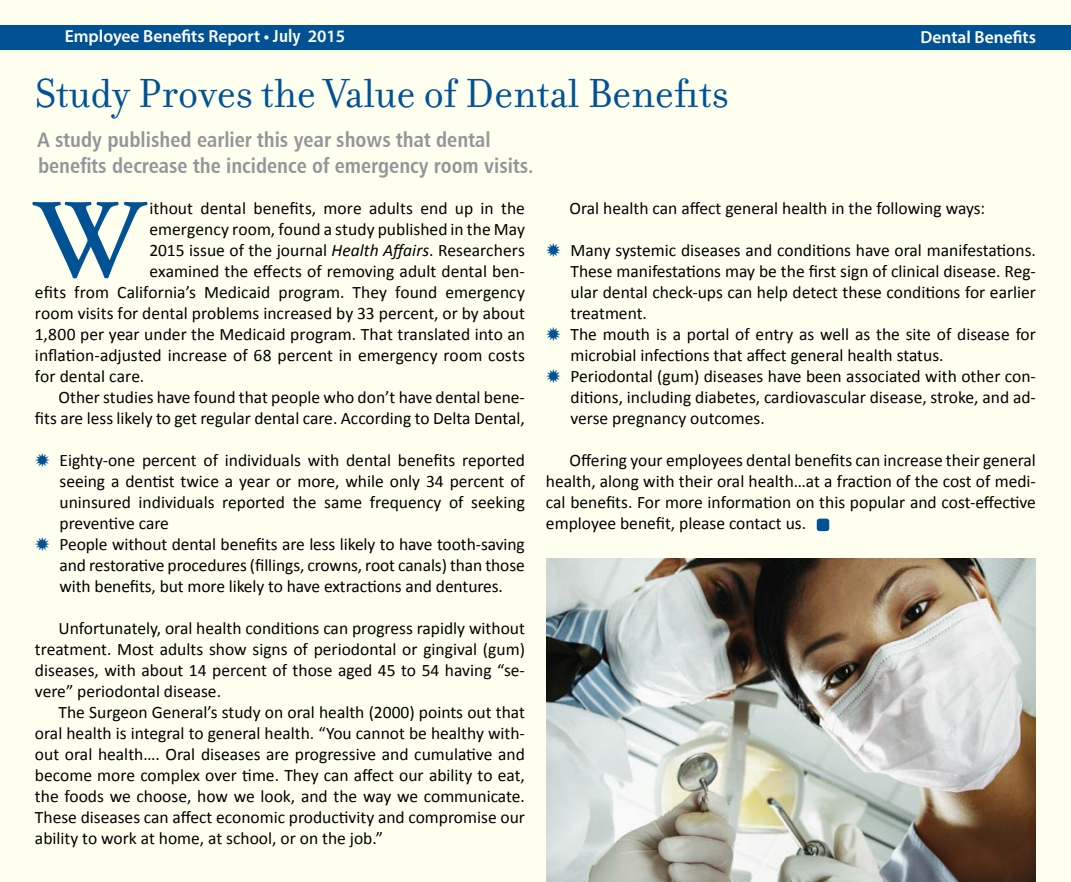
<style>
.page{position:relative;width:1071px;height:882px;background:#fff}
.page>*{position:absolute;margin:0;border:0;box-sizing:border-box;transform-origin:0 0}
.t1{font:600 112.52px "Adobe Garamond Pro";color:#005295}
.t2{font:43.75px "Filosofia";color:#005295}
.t3{font:21px/25.2px "Humanist 777 BT Bold Condensed B";color:#939598}
.t4{font:17.5px/21px "Calibri";color:#000;text-align:justify}
.t5{font:600 17.5px "Myriad Pro";color:#fff}
.s1{font-family:"Humanist 777 BT Bold Condensed B";font-weight:400}
.s2{font-style:italic}
</style>
<div class="page">
<div style="left:1px;top:1px;width:1070px;height:881px;background:#fffff0"></div>
<div style="left:0;top:25px;width:1071px;height:24px;background:#005295"></div>
<div style="left:817px;top:519px;width:12px;height:12px;background:#005295;border-radius:3px"></div>
<img style="left:546px;top:558px;width:490px;height:324px">
<p class="t5" style="left:65px;top:25px;width:282px">Employee Benefits Report • <span class="s1">July</span> 2015</p>
<p class="t5" style="left:920px;top:26px;width:117px">Dental Benefits</p>
<h2 class="t2" style="left:35px;top:69px;width:696px">Study Proves the Value of Dental Benefits</h2>
<p class="t3" style="left:37px;top:127px;width:498px">A study published earlier this year shows that dental benefits decrease the incidence of emergency room visits.</p>
<h1 class="t1" style="left:35px;top:176px;width:108px">W</h1>
<p class="t4" style="left:149px;top:197px;width:377px">ithout dental benefits, more adults end up in the</p>
<p class="t4" style="left:570px;top:197px;width:417px">Oral health can affect general health in the following ways:</p>
<p class="t4" style="left:570px;top:239px;width:467px;text-align:left">Many systemic diseases and conditions have oral manifestations.<br>These manifestations may be the first sign of clinical disease. Reg&shy;ular dental check-ups can help detect these conditions for earlier treatment.<br>The mouth is a portal of entry as well as the site of disease for microbial infections that affect general health status.<br>Periodontal (gum) diseases have been associated with other con&shy;ditions, including diabetes, cardiovascular disease, stroke, and ad&shy;verse pregnancy outcomes.</p>
<p class="t4" style="left:546px;top:449px;width:491px;text-indent:24px">Offering your employees dental benefits can increase their general health, along with their oral health…at a fraction of the cost of medi&shy;cal benefits. For more information on this popular and cost-effective employee benefit, please contact us.</p>
<p class="t4" style="left:149px;top:218px;width:377px">emergency room, found a study published in the May</p>
<p class="t4" style="left:149px;top:239px;width:377px">2015 issue of the journal <span class="s2">Health Affairs</span>. Researchers</p>
<p class="t4" style="left:149px;top:260px;width:377px">examined the effects of removing adult dental ben-</p>
<p class="t4" style="left:35px;top:281px;width:492px">efits from California’s Medicaid program. They found emergency</p>
<p class="t4" style="left:35px;top:302px;width:491px">room visits for dental problems increased by 33 percent, or by about</p>
<p class="t4" style="left:35px;top:323px;width:491px">1,800 per year under the Medicaid program. That translated into an</p>
<p class="t4" style="left:35px;top:344px;width:491px">inflation-adjusted increase of 68 percent in emergency room costs</p>
<p class="t4" style="left:35px;top:365px;width:111px">for dental care.</p>
<p class="t4" style="left:59px;top:386px;width:468px">Other studies have found that people who don’t have dental bene-</p>
<p class="t4" style="left:35px;top:407px;width:491px">fits are less likely to get regular dental care. According to Delta Dental,</p>
<p class="t4" style="left:59px;top:449px;width:467px;text-align:left">Eighty-one percent of individuals with dental benefits reported seeing a dentist twice a year or more, while only 34 percent of uninsured individuals reported the same frequency of seeking preventive care<br>People without dental benefits are less likely to have tooth-saving and restorative procedures (fillings, crowns, root canals) than those with benefits, but more likely to have extractions and dentures.</p>
<p class="t4" style="left:35px;top:617px;width:491px;text-indent:24px">Unfortunately, oral health conditions can progress rapidly without treatment. Most adults show signs of periodontal or gingival (gum) diseases, with about 14 percent of those aged 45 to 54 having “se&shy;vere” periodontal disease.</p>
<p class="t4" style="left:35px;top:701px;width:492px;text-indent:24px">The Surgeon General’s study on oral health (2000) points out that oral health is integral to general health. “You cannot be healthy with&shy;out oral health…. Oral diseases are progressive and cumulative and become more complex over time. They can affect our ability to eat, the foods we choose, how we look, and the way we communicate.<br>These diseases can affect economic productivity and compromise our ability to work at home, at school, or on the job.”</p>
</div>
